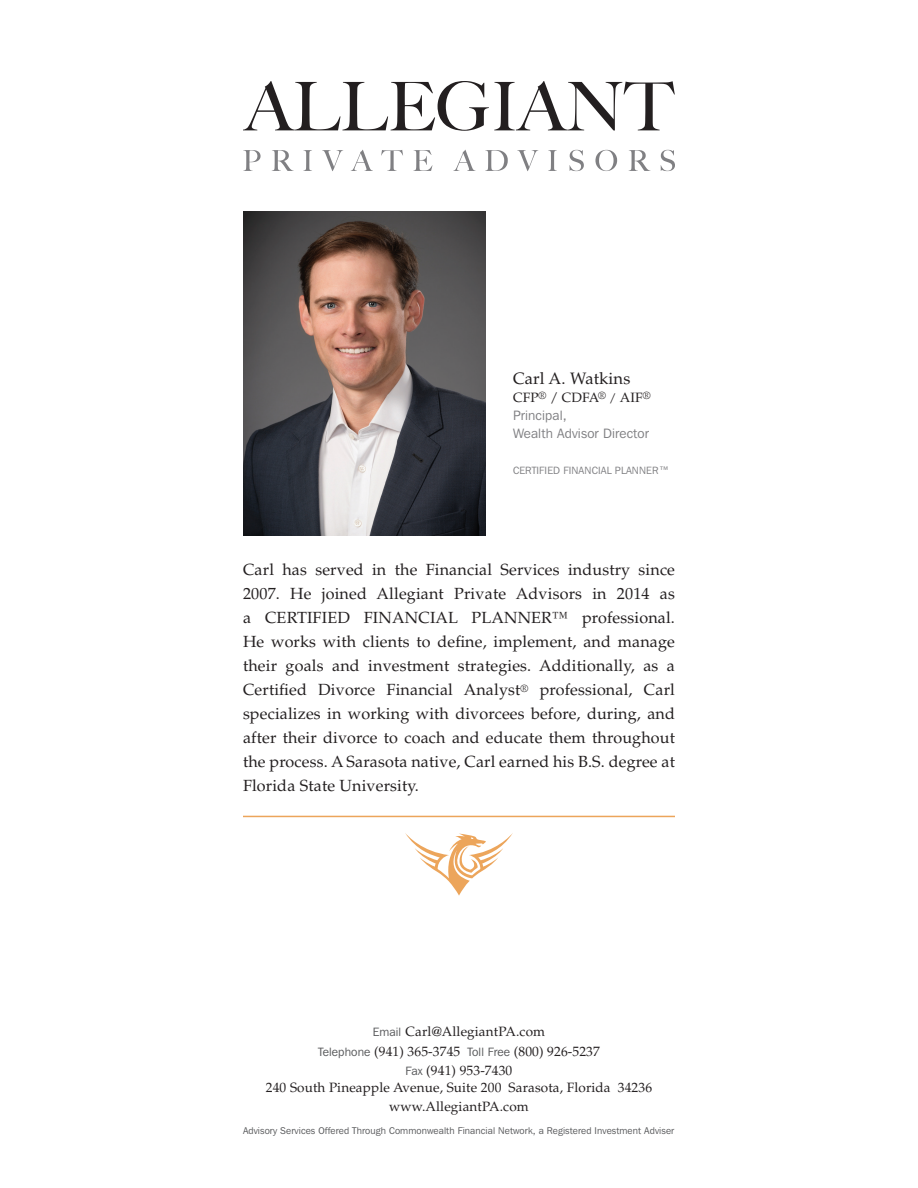
<style>
.page{position:relative;width:918px;height:1188px;background:#fff}
.page>*{position:absolute;margin:0;border:0;box-sizing:border-box;transform-origin:0 0}
.t1{font:16.5px "Palatino";letter-spacing:.01em;color:#231f20}
.t2{font:16.2px/24px "Palatino";letter-spacing:.01em;color:#231f20;text-align:justify}
.t3{font:13.5px "Palatino";letter-spacing:.01em;color:#231f20}
.t4{font:13.5px "Franklin Gothic IT Cby BT";letter-spacing:.01em;color:#808083}
.t5{font:10.5px "Franklin Gothic IT Cby BT";letter-spacing:.01em;color:#808083}
.t6{font:9.75px "Franklin Gothic IT Cby BT";letter-spacing:.01em;color:#57585a}
.s1{font-size:12px}
.s2{font-size:13.5px}
.s3{font-family:"Franklin Gothic IT Cby BT";font-size:12px;color:#57585a}
</style>
<div class="page">
<img style="left:243px;top:212px;width:243px;height:324px">
<svg style="left:243px;top:150px;width:18px;height:21px"></svg>
<svg style="left:272px;top:150px;width:22px;height:21px"></svg>
<svg style="left:303px;top:150px;width:9px;height:21px"></svg>
<svg style="left:322px;top:150px;width:21px;height:21px"></svg>
<svg style="left:351px;top:150px;width:22px;height:21px"></svg>
<svg style="left:381px;top:150px;width:22px;height:21px"></svg>
<svg style="left:413px;top:150px;width:19px;height:21px"></svg>
<svg style="left:453px;top:150px;width:23px;height:21px"></svg>
<svg style="left:485px;top:150px;width:23px;height:21px"></svg>
<svg style="left:517px;top:150px;width:21px;height:21px"></svg>
<svg style="left:548px;top:150px;width:9px;height:21px"></svg>
<svg style="left:570px;top:150px;width:14px;height:21px"></svg>
<svg style="left:595px;top:150px;width:22px;height:21px"></svg>
<svg style="left:629px;top:150px;width:21px;height:21px"></svg>
<svg style="left:661px;top:150px;width:14px;height:21px"></svg>
<svg style="left:243px;top:81px;width:432px;height:50px"></svg>
<hr style="left:243px;top:816px;width:432px;height:1px;background:#eca55b">
<svg style="left:405px;top:833px;width:108px;height:63px"></svg>
<p class="t1" style="left:513px;top:369px;width:119px">Carl A. Watkins</p>
<p class="t3" style="left:513px;top:390px;width:139px">CFP<sup>®</sup> / CDFA<sup>®</sup> <span class="s1">/</span> AIF<sup>®</sup></p>
<p class="t4" style="left:513px;top:407px;width:55px">Principal,</p>
<p class="t4" style="left:513px;top:425px;width:137px">Wealth Advisor Director</p>
<p class="t5" style="left:513px;top:464px;width:158px">CERTIFIED FINANCIAL PLANNER<span class="s2">™</span></p>
<p class="t2" style="left:243px;top:558px;width:434px">Carl has served in the Financial Services industry since 2007. He joined Allegiant Private Advisors in 2014 as a CERTIFIED FINANCIAL PLANNER™ professional.<br>He works with clients to define, implement, and manage their goals and investment strategies. Additionally, as a Certified Divorce Financial Analyst<sup>®</sup> professional, Carl specializes in working with divorcees before, during, and after their divorce to coach and educate them throughout the process. A Sarasota native, Carl earned his B.S. degree at Florida State University.</p>
<p class="t3" style="left:373px;top:1024px;width:174px"><span class="s3">Email</span> Carl@AllegiantPA.com</p>
<p class="t3" style="left:318px;top:1043px;width:283px"><span class="s3">Telephone</span> (941) 365-3745 <span class="s3">Toll Free</span> (800) 926-5237</p>
<p class="t3" style="left:406px;top:1063px;width:108px"><span class="s3">Fax</span> (941) 953-7430</p>
<p class="t3" style="left:266px;top:1079px;width:388px">240 South Pineapple Avenue, Suite 200 Sarasota, Florida 34236</p>
<p class="t3" style="left:389px;top:1099px;width:141px">www.AllegiantPA.com</p>
<p class="t6" style="left:243px;top:1124px;width:433px">Advisory Services Offered Through Commonwealth Financial Network, a Registered Investment Adviser</p>
</div>
